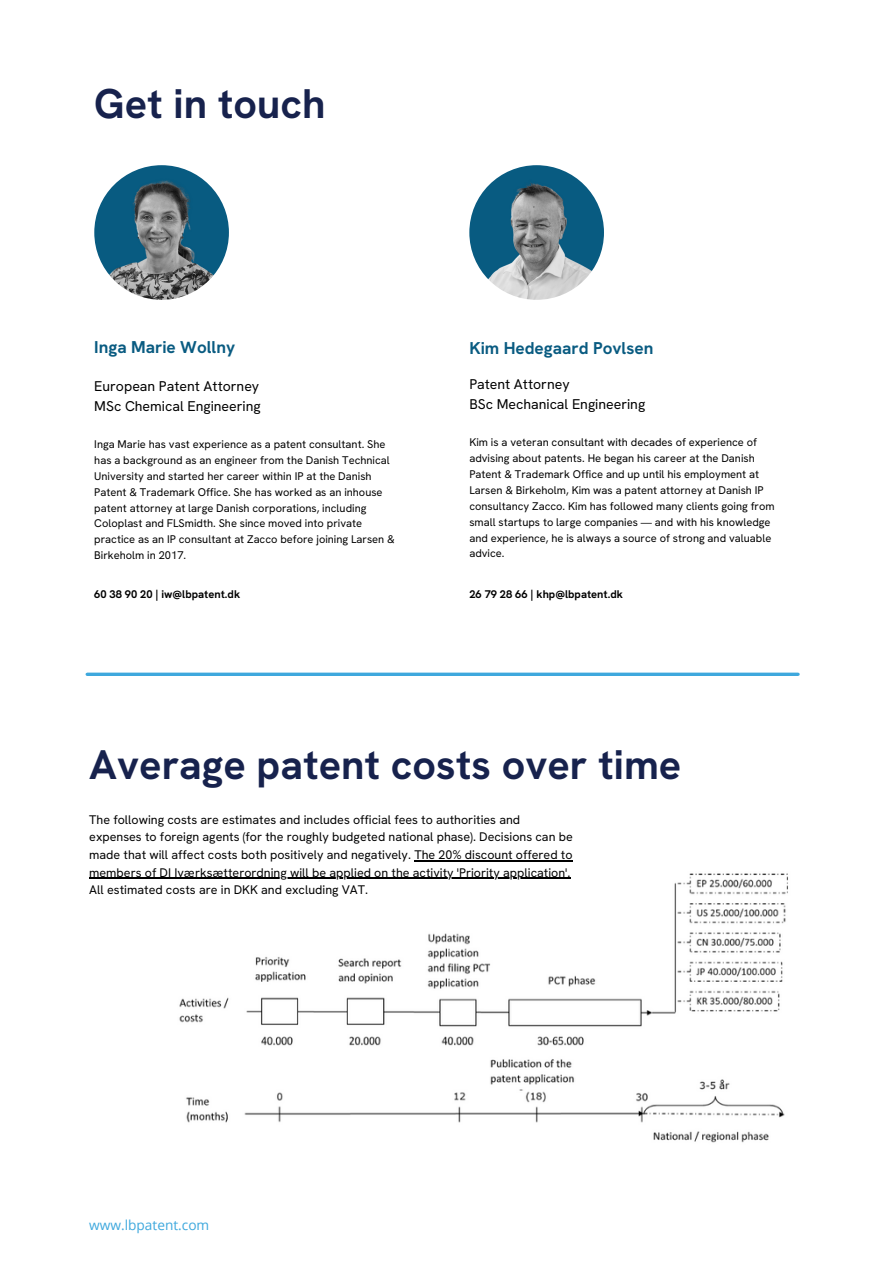
<style>
.page{position:relative;width:893px;height:1264px;background:#fff}
.page>*{position:absolute;margin:0;border:0;box-sizing:border-box;transform-origin:0 0}
.t1{font:700 41.25px "HK Grotesk";color:#17224d}
.t2{font:700 17.1px "HK Grotesk";color:#095b81}
.t3{font:14.1px/20.4px "HK Grotesk";color:#000}
.t4{font:13.65px "Open Sans";color:#3ea8dd}
.t5{font:12.45px/17.7px "HK Grotesk";color:#000}
.t6{font:11.1px/15.9px "HK Grotesk";color:#000}
.t7{font:700 11.1px "HK Grotesk";color:#000}
</style>
<div class="page">
<svg style="left:87px;top:672px;width:711px;height:4px;background:#5bb5e2"></svg>
<img style="left:156px;top:873px;width:632px;height:270px">
<svg style="left:770px;top:876px;width:14px;height:15px"></svg>
<hr style="left:414px;top:860px;width:158px;height:1px;background:#000">
<hr style="left:89px;top:877px;width:481px;height:1px;background:#000">
<img style="left:469px;top:165px;width:135px;height:135px;border-radius:50%">
<img style="left:94px;top:165px;width:135px;height:135px;border-radius:50%">
<h1 class="t1" style="left:94px;top:77px;width:232px">Get in touch</h1>
<h2 class="t2" style="left:94px;top:336px;width:142px">Inga Marie Wollny</h2>
<p class="t3" style="left:94px;top:375px;width:168px">European Patent Attorney<br>MSc Chemical Engineering</p>
<p class="t6" style="left:94px;top:436px;width:302px">Inga Marie has vast experience as a patent consultant. She has a background as an engineer from the Danish Technical University and started her career within IP at the Danish Patent &amp; Trademark Office. She has worked as an inhouse patent attorney at large Danish corporations, including Coloplast and FLSmidth. She since moved into private practice as an IP consultant at Zacco before joining Larsen &amp; Birkeholm in 2017.</p>
<p class="t7" style="left:94px;top:586px;width:147px">60 38 90 20 | iw@lbpatent.dk</p>
<h2 class="t2" style="left:469px;top:337px;width:185px">Kim Hedegaard Povlsen</h2>
<p class="t3" style="left:469px;top:373px;width:177px">Patent Attorney<br>BSc Mechanical Engineering</p>
<p class="t6" style="left:469px;top:434px;width:307px">Kim is a veteran consultant with decades of experience of advising about patents. He began his career at the Danish Patent &amp; Trademark Office and up until his employment at Larsen &amp; Birkeholm, Kim was a patent attorney at Danish IP consultancy Zacco. Kim has followed many clients going from small startups to large companies — and with his knowledge and experience, he is always a source of strong and valuable advice.</p>
<p class="t7" style="left:469px;top:586px;width:155px">26 79 28 66 | khp@lbpatent.dk</p>
<h1 class="t1" style="left:89px;top:738px;width:593px">Average patent costs over time</h1>
<p class="t5" style="left:89px;top:810px;width:485px">The following costs are estimates and includes official fees to authorities and expenses to foreign agents (for the roughly budgeted national phase). Decisions can be made that will affect costs both positively and negatively. The 20% discount offered to members of DI Iværksætterordning will be applied on the activity 'Priority application'.<br>All estimated costs are in DKK and excluding VAT.</p>
<p class="t4" style="left:89px;top:1215px;width:121px">www.lbpatent.com</p>
</div>
